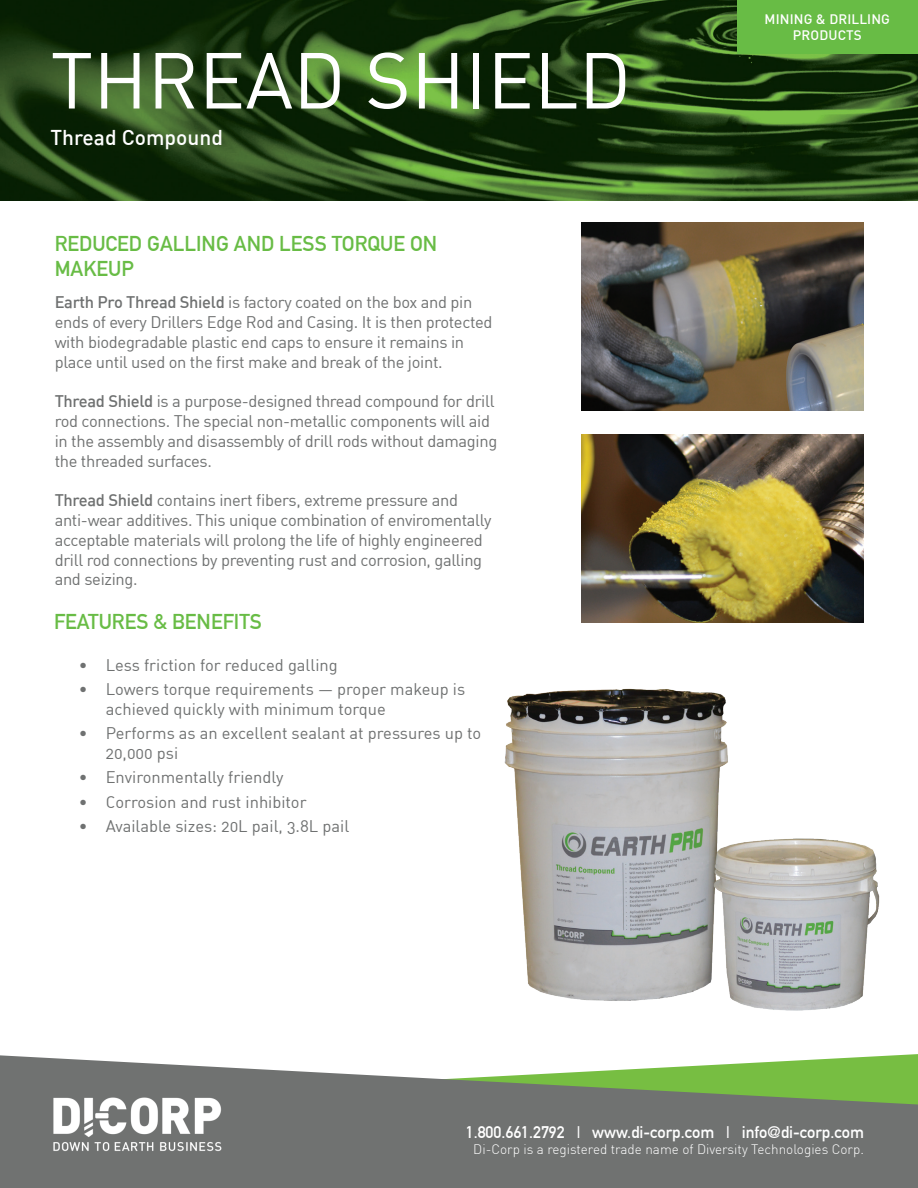
<style>
.page{position:relative;width:918px;height:1188px;background:#fff}
.page>*{position:absolute;margin:0;border:0;box-sizing:border-box;transform-origin:0 0}
.t1{font:78px "DIN Regular Alternate";color:#fff}
.t2{font:700 21px/25.2px "DIN Alternate";color:#68bc45}
.t3{font:500 21px "DIN";color:#fff}
.t4{font:16.5px/19.8px "DIN Regular Alternate";letter-spacing:-.02em;color:#6f7171}
.t5{font:16.5px/19.8px "DIN Regular Alternate";color:#6f7171}
.t6{font:700 16.5px "DIN Alternate";color:#fff}
.t7{font:300 13.5px "DIN";color:#fff}
.t8{font:500 13.5px/16.2px "DIN";letter-spacing:.01em;color:#fff;text-align:center}
.s1{font-family:"DIN";font-weight:500}
</style>
<div class="page">
<svg style="left:0;top:1055px;width:918px;height:133px;background:#7e8779"></svg>
<img style="left:0;top:0;width:918px;height:201px">
<img style="left:52px;top:1096px;width:171px;height:57px">
<div style="left:737px;top:0;width:181px;height:54px;background:#68bc45"></div>
<img style="left:504px;top:688px;width:376px;height:323px">
<img style="left:581px;top:222px;width:283px;height:189px">
<img style="left:581px;top:435px;width:283px;height:188px">
<h1 class="t1" style="left:50px;top:32px;width:582px">THREAD SHIELD</h1>
<p class="t3" style="left:50px;top:124px;width:174px">Thread Compound</p>
<p class="t2" style="left:55px;top:229px;width:384px">REDUCED GALLING AND LESS TORQUE ON<br>MAKEUP</p>
<p class="t4" style="left:55px;top:292px;width:439px"><span class="s1">Earth Pro Thread Shield</span> is factory coated on the box and pin ends of every Drillers Edge Rod and Casing. It is then protected with biodegradable plastic end caps to ensure it remains in place until used on the first make and break of the joint.</p>
<p class="t4" style="left:55px;top:391px;width:444px"><span class="s1">Thread Shield</span> is a purpose-designed thread compound for drill rod connections. The special non-metallic components will aid in the assembly and disassembly of drill rods without damaging the threaded surfaces.</p>
<p class="t4" style="left:55px;top:490px;width:438px"><span class="s1">Thread Shield</span> contains inert fibers, extreme pressure and anti-wear additives. This unique combination of enviromentally acceptable materials will prolong the life of highly engineered drill rod connections by preventing rust and corrosion, galling and seizing.</p>
<p class="t2" style="left:54px;top:607px;width:209px">FEATURES &amp; BENEFITS</p>
<p class="t5" style="left:79px;top:655px;width:261px">• Less friction for reduced galling</p>
<p class="t5" style="left:106px;top:679px;width:361px;text-indent:-27px">• Lowers torque requirements — proper makeup is achieved quickly with minimum torque</p>
<p class="t5" style="left:106px;top:723px;width:377px;text-indent:-27px">• Performs as an excellent sealant at pressures up to<br>20,000 psi</p>
<p class="t5" style="left:79px;top:767px;width:206px">• Environmentally friendly</p>
<p class="t5" style="left:79px;top:792px;width:229px">• Corrosion and rust inhibitor</p>
<p class="t5" style="left:79px;top:816px;width:272px">• Available sizes: 20L pail, 3.8L pail</p>
<p class="t8" style="left:765px;top:10px;width:127px">MINING &amp; DRILLING<br>PRODUCTS</p>
<p class="t6" style="left:466px;top:1119px;width:400px">1.800.661.2792 | www.di-corp.com | info@di-corp.com</p>
<p class="t7" style="left:473px;top:1141px;width:392px">Di-Corp is a registered trade name of Diversity Technologies Corp.</p>
</div>
